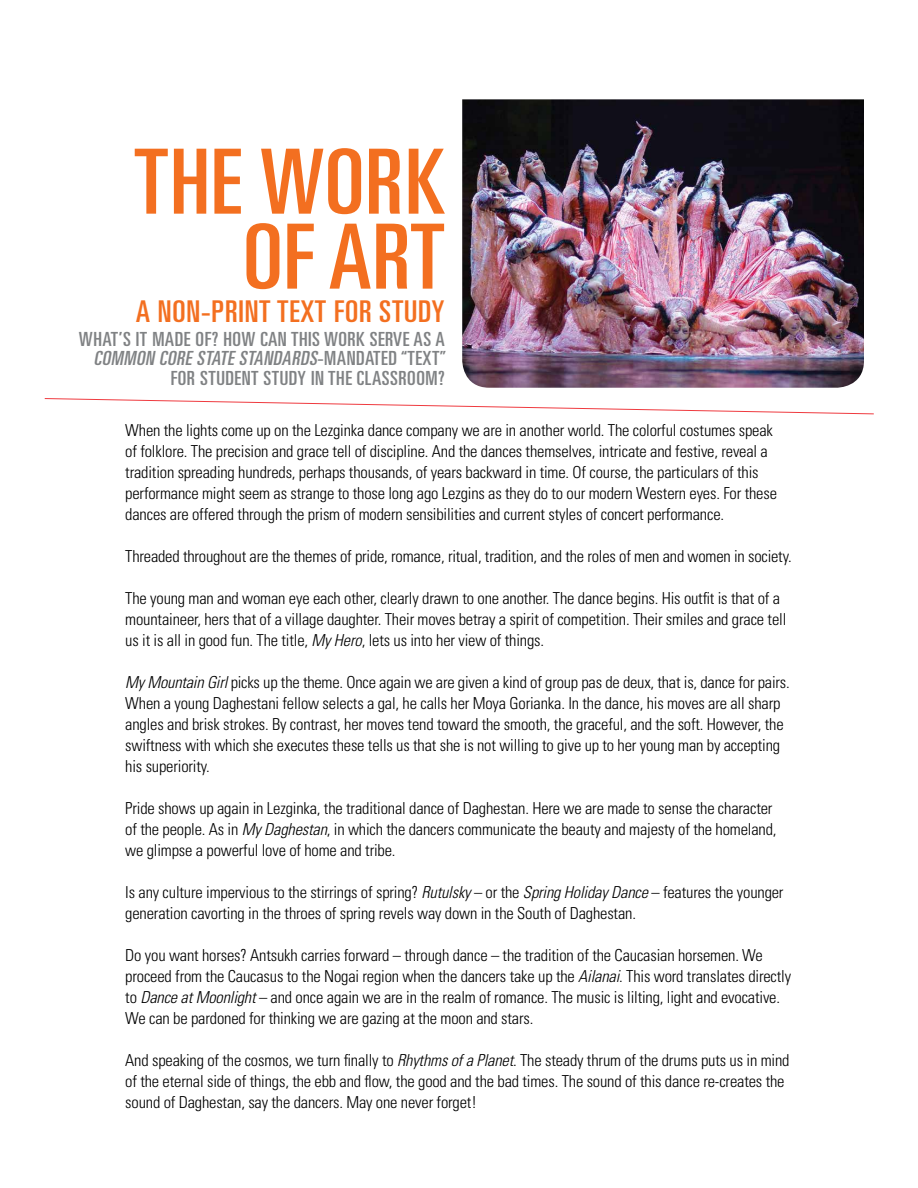
<style>
.page{position:relative;width:918px;height:1188px;background:#fff}
.page>*{position:absolute;margin:0;border:0;box-sizing:border-box;transform-origin:0 0}
.t1{font:ultra-condensed 90px/75px "Univers";letter-spacing:.01em;color:#f36f20;text-align:right;scale:1.08 1}
.t2{font:ultra-condensed 30px "Univers";letter-spacing:.025em;color:#f36f20;scale:1.08 1}
.t3{font:ultra-condensed 19.5px/19.5px "Univers";letter-spacing:.025em;color:#808284;text-align:right;scale:1.08 1}
.t4{font:300 condensed 16.5px/21px "Univers";letter-spacing:-.01em;color:#000}
.s1{font-style:italic}
</style>
<div class="page">
<img style="left:462px;top:99px;width:402px;height:289px">
<svg style="left:44px;top:398px;width:830px;height:17px"></svg>
<h1 class="t1" style="left:134px;top:144px;width:289px">THE WORK<br>OF ART</h1>
<h2 class="t2" style="left:136px;top:294px;width:287px">A NON-PRINT TEXT FOR STUDY</h2>
<p class="t3" style="left:79px;top:329px;width:341px">WHAT’S IT MADE OF? HOW CAN THIS WORK SERVE AS A<br><span class="s1">COMMON CORE STATE STANDARDS</span>- M A N D AT E D “ T E X T ”<br>FOR STUDENT STUDY IN THE CLASSROOM?</p>
<p class="t4" style="left:125px;top:420px;width:653px">When the lights come up on the Lezginka dance company we are in another world. The colorful costumes speak of folklore. The precision and grace tell of discipline. And the dances themselves, intricate and festive, reveal a tradition spreading hundreds, perhaps thousands, of years backward in time. Of course, the particulars of this performance might seem as strange to those long ago Lezgins as they do to our modern Western eyes. For these dances are offered through the prism of modern sensibilities and current styles of concert performance.</p>
<p class="t4" style="left:125px;top:546px;width:668px">Threaded throughout are the themes of pride, romance, ritual, tradition, and the roles of men and women in society.</p>
<p class="t4" style="left:125px;top:588px;width:663px">The young man and woman eye each other, clearly drawn to one another. The dance begins. His outfit is that of a mountaineer, hers that of a village daughter. Their moves betray a spirit of competition. Their smiles and grace tell us it is all in good fun. The title, <span class="s1">My Hero</span>, lets us into her view of things.</p>
<p class="t4" style="left:125px;top:672px;width:666px"><span class="s1">My Mountain Girl</span> picks up the theme. Once again we are given a kind of group pas de deux, that is, dance for pairs.<br>When a young Daghestani fellow selects a gal, he calls her Moya Gorianka. In the dance, his moves are all sharp angles and brisk strokes. By contrast, her moves tend toward the smooth, the graceful, and the soft. However, the swiftness with which she executes these tells us that she is not willing to give up to her young man by accepting his superiority.</p>
<p class="t4" style="left:125px;top:798px;width:653px">Pride shows up again in Lezginka, the traditional dance of Daghestan. Here we are made to sense the character of the people. As in <span class="s1">My Daghestan</span>, in which the dancers communicate the beauty and majesty of the homeland, we glimpse a powerful love of home and tribe.</p>
<p class="t4" style="left:125px;top:882px;width:660px">Is any culture impervious to the stirrings of spring? <span class="s1">Rutulsky</span> – or the <span class="s1">Spring Holiday Dance</span> – features the younger generation cavorting in the throes of spring revels way down in the South of Daghestan.</p>
<p class="t4" style="left:125px;top:945px;width:667px">Do you want horses? Antsukh carries forward – through dance – the tradition of the Caucasian horsemen. We proceed from the Caucasus to the Nogai region when the dancers take up the <span class="s1">Ailanai</span>. This word translates directly to <span class="s1">Dance at Moonlight</span> – and once again we are in the realm of romance. The music is lilting, light and evocative.<br>We can be pardoned for thinking we are gazing at the moon and stars.</p>
<p class="t4" style="left:125px;top:1050px;width:666px">And speaking of the cosmos, we turn fi nally to <span class="s1">Rhythms of a Planet</span>. The steady thrum of the drums puts us in mind of the eternal side of things, the ebb and flow, the good and the bad times. The sound of this dance re-creates the sound of Daghestan, say the dancers. May one never forget!</p>
</div>
